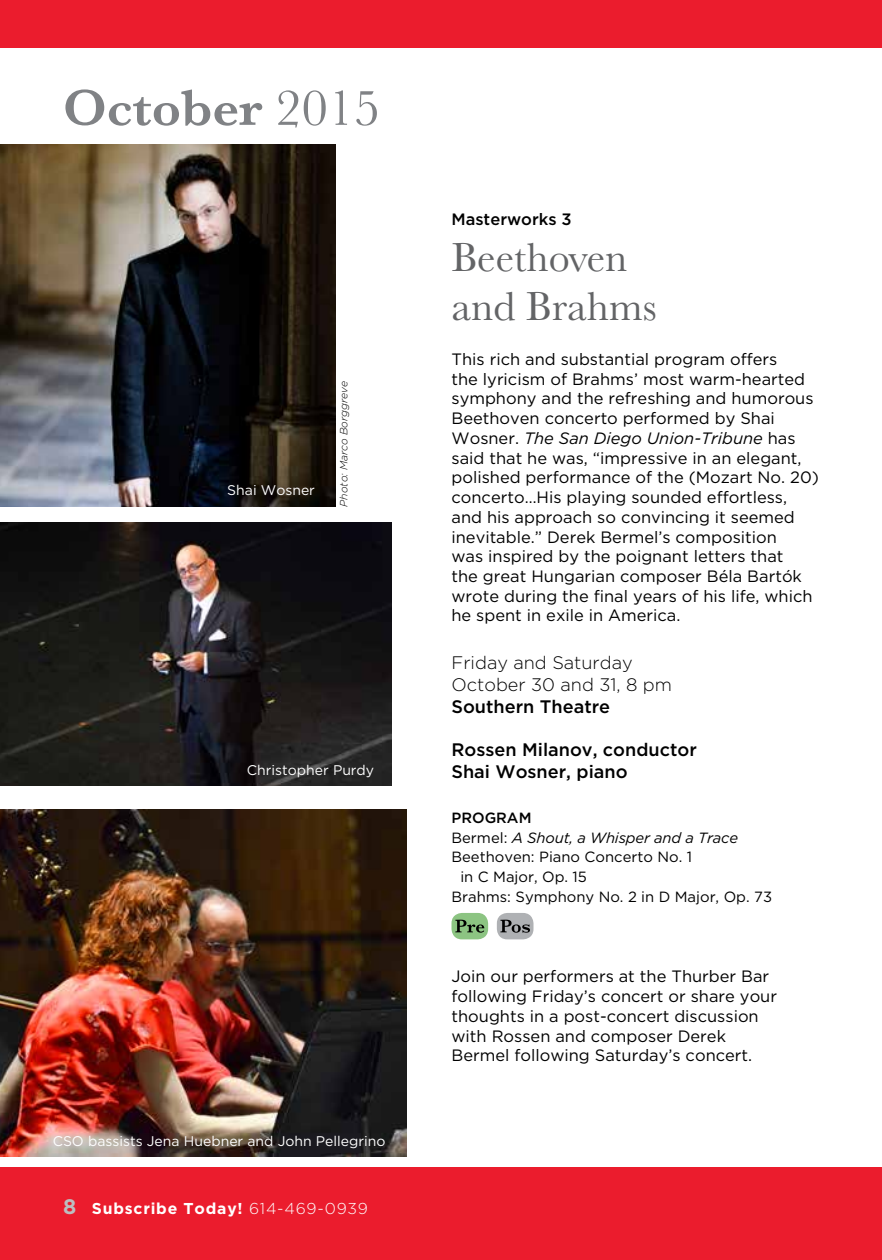
<style>
.page{position:relative;width:882px;height:1260px;background:#fff}
.page>*{position:absolute;margin:0;border:0;box-sizing:border-box;transform-origin:0 0}
.t1{font:600 52.5px "Baskerville";color:#808285}
.t2{font:42px/49.4px "Baskerville";color:#636466}
.t3{font:500 18.03px/21.7px "Gotham";color:#000}
.t4{font:300 18.03px/21.7px "Gotham";color:#000}
.t5{font:16.45px/19.8px "Gotham";color:#000}
.t6{font:500 16.45px "Gotham";color:#000}
.t7{font:700 15.75px "Gotham";letter-spacing:.05em;color:#fff}
.t8{font:14.88px "Gotham";color:#000}
.t9{font:italic 14.88px "Gotham";letter-spacing:-.01em;color:#000}
.t10{font:500 14.88px "Gotham";color:#000}
.t11{font:14px "Gotham";color:#fff}
.t12{font:italic 300 10.5px "Gotham";color:#000}
.s1{font-weight:400}
.s2{font-size:21px;color:#bcbec0}
.s3{font-weight:300}
.s4{font-style:italic}
.s5{font-style:normal}
</style>
<div class="page">
<div style="left:0;top:1168px;width:882px;height:92px;background:#eb1c2d"></div>
<img style="left:0;top:810px;width:407px;height:346px">
<img style="left:0;top:145px;width:336px;height:362px">
<img style="left:0;top:523px;width:391px;height:263px">
<div style="left:497px;top:913px;width:37px;height:26px;background:#afb1b4;border-radius:10px"></div>
<svg style="left:500px;top:920px;width:30px;height:13px"></svg>
<div style="left:452px;top:913px;width:36px;height:26px;background:#8cc482;border-radius:10px"></div>
<svg style="left:455px;top:920px;width:29px;height:13px"></svg>
<div style="left:0;top:0;width:882px;height:48px;background:#eb1c2d"></div>
<h1 class="t1" style="left:63px;top:71px;width:319px">October <span class="s1">2015</span></h1>
<p class="t11" style="left:227px;top:483px;width:89px">Shai Wosner</p>
<p class="t12" style="left:338px;top:507px;width:127px;rotate:-90deg">Photo: Marco Borggreve</p>
<p class="t11" style="left:247px;top:763px;width:129px">Christopher Purdy</p>
<p class="t11" style="left:53px;top:1133px;width:334px">CSO bassists Jena Huebner and John Pellegrino</p>
<p class="t7" style="left:63px;top:1200px;width:307px"><span class="s2">8</span> Subscribe Today! <span class="s3">614-469-0939</span></p>
<p class="t6" style="left:452px;top:210px;width:122px">Masterworks 3</p>
<h2 class="t2" style="left:452px;top:233px;width:207px">Beethoven and Brahms</h2>
<p class="t5" style="left:452px;top:349px;width:369px">This rich and substantial program offers<br>the lyricism of Brahms’ most warm-hearted symphony and the refreshing and humorous Beethoven concerto performed by Shai Wosner. <span class="s4">The San Diego Union-Tribune</span> has said that he was, “impressive in an elegant, polished performance of the (Mozart No. 20) concerto…His playing sounded effortless, and his approach so convincing it seemed inevitable.” Derek Bermel’s composition<br>was inspired by the poignant letters that<br>the great Hungarian composer Béla Bartók wrote during the final years of his life, which he spent in exile in America.</p>
<p class="t4" style="left:452px;top:652px;width:222px">Friday and Saturday<br>October 30 and 31, 8 pm</p>
<p class="t3" style="left:452px;top:695px;width:160px">Southern Theatre</p>
<p class="t3" style="left:452px;top:739px;width:247px">Rossen Milanov, conductor<br>Shai Wosner, piano</p>
<p class="t10" style="left:452px;top:809px;width:82px">PROGRAM</p>
<p class="t9" style="left:452px;top:829px;width:288px"><span class="s5">Bermel:</span> A Shout, a Whisper and a Trace</p>
<p class="t8" style="left:452px;top:849px;width:242px">Beethoven: Piano Concerto No. 1</p>
<p class="t8" style="left:460px;top:869px;width:128px">in C Major, Op. 15</p>
<p class="t8" style="left:452px;top:888px;width:322px">Brahms: Symphony No. 2 in D Major, Op. 73</p>
<p class="t5" style="left:452px;top:966px;width:327px">Join our performers at the Thurber Bar following Friday’s concert or share your thoughts in a post-concert discussion with Rossen and composer Derek Bermel following Saturday’s concert.</p>
</div>
